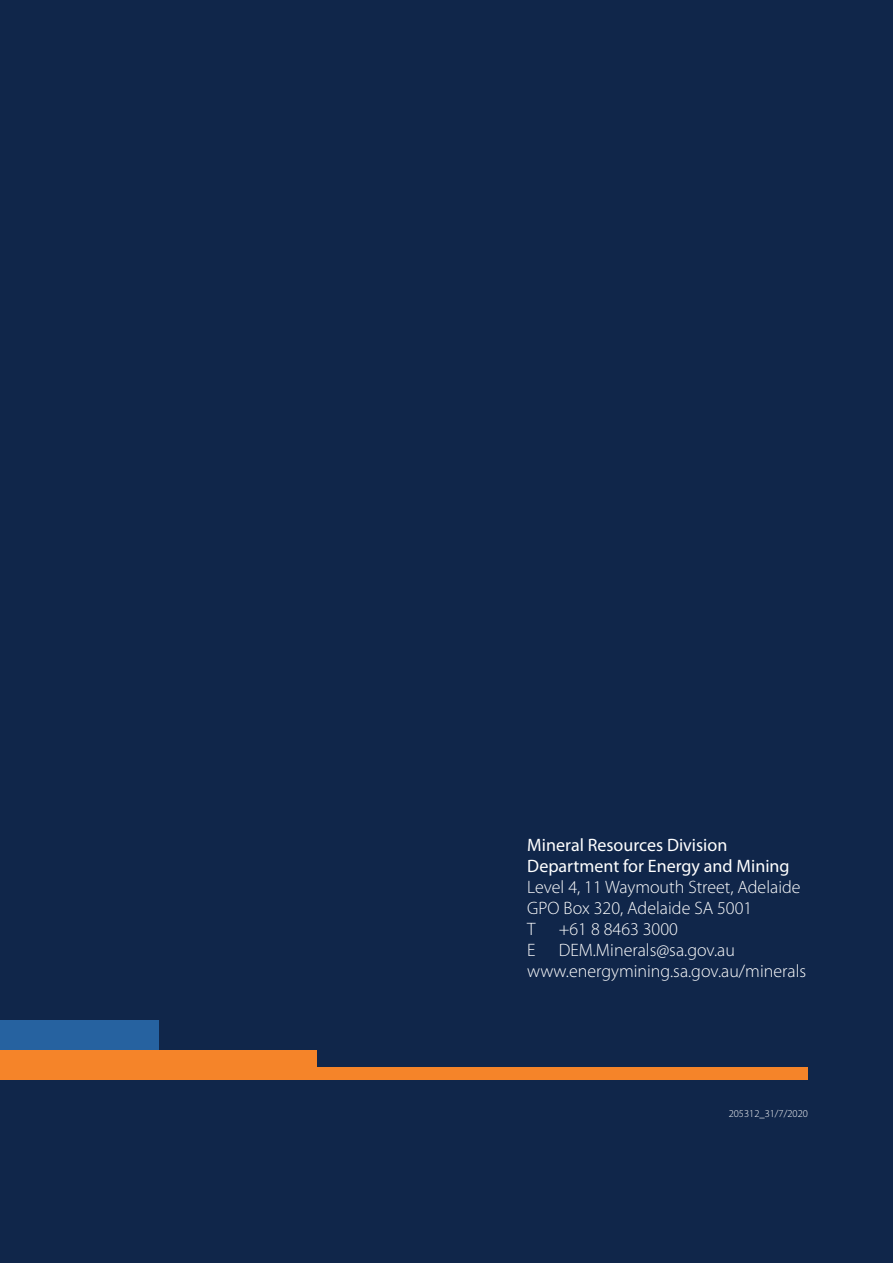
<style>
.page{position:relative;width:893px;height:1263px;background:#10264a}
.page>*{position:absolute;margin:0;border:0;box-sizing:border-box;transform-origin:0 0}
.t1{font:300 18px/21px "Myriad Pro";color:#fff}
.t2{font:18px/21px "Myriad Pro";color:#fff}
.t3{font:300 10.5px "Myriad Pro";color:#fff}
</style>
<div class="page">
<div style="left:0;top:1050px;width:317px;height:30px;background:#f58429"></div>
<div style="left:285px;top:1067px;width:523px;height:13px;background:#f58429"></div>
<div style="left:0;top:1020px;width:158px;height:30px;background:#2662a0"></div>
<p class="t2" style="left:527px;top:834px;width:264px">Mineral Resources Division<br>Department for Energy and Mining</p>
<p class="t1" style="left:527px;top:876px;width:275px">Level 4, 11 Waymouth Street, Adelaide<br>GPO Box 320, Adelaide SA 5001<br>T</p>
<p class="t1" style="left:559px;top:918px;width:121px">+61 8 8463 3000</p>
<p class="t1" style="left:527px;top:939px;width:280px;text-indent:32px">DEM.Minerals@sa.gov.au www.energymining.sa.gov.au/minerals</p>
<p class="t1" style="left:527px;top:939px;width:10px">E</p>
<p class="t3" style="left:729px;top:1107px;width:81px">205312_31/7/2020</p>
</div>
